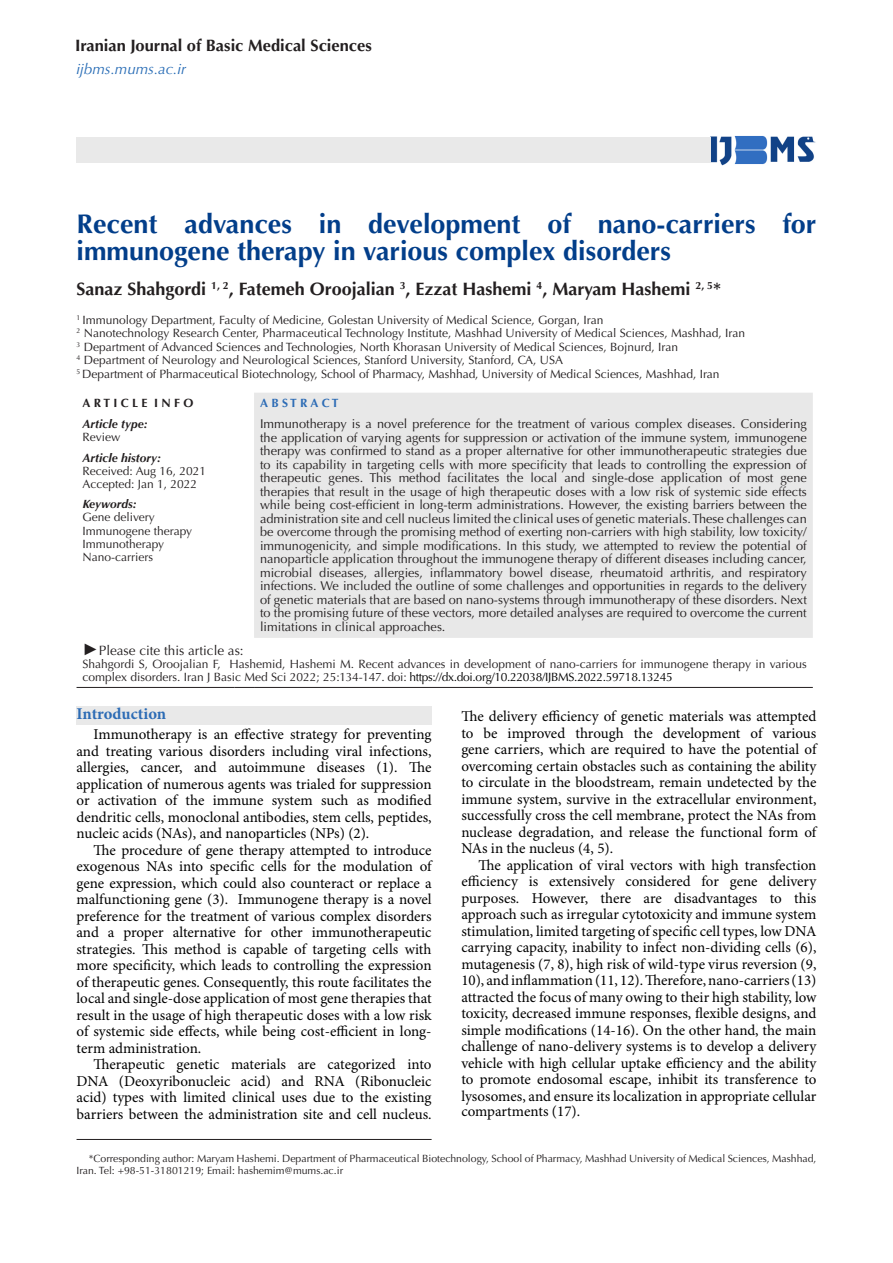
<style>
.page{position:relative;width:893px;height:1263px;background:#fff}
.page>*{position:absolute;margin:0;border:0;box-sizing:border-box;transform-origin:0 0}
.t1{font:700 27px/27px "Optima LT Std";color:#023e8a}
.t2{font:700 18px "Optima LT Std";color:#231f20}
.t3{font:700 16.5px "Optima LT Std";color:#231f20}
.t4{font:700 16.5px "Minion Pro";letter-spacing:-.005em;color:#2d6cb5}
.Body{font:15px/16.5px "Minion Pro";color:#000;text-align:justify}
.t5{font:italic 15px "Optima LT Std";color:#296db6}
.t6{font:13.5px "Optima LT Std";color:#231f20}
.t7{font:12.75px/13.5px "Optima LT Std";color:#231f20;text-align:justify}
.Body_Text{font:12px/13px "Optima LT Std";color:#231f20}
.t8{font:italic 700 12px "Optima LT Std";color:#231f20}
.t9{font:700 12px "Optima LT Std";color:#231f20}
.t10{font:700 12px "Optima LT Std";color:#2d6cb5}
.t11{font:10.5px/12.6px "Optima LT Std";color:#231f20}
.s1{font-family:"Times New Roman";font-style:italic;font-size:16.5px}
.s2{color:#000}
</style>
<div class="page">
<hr style="left:77px;top:1139px;width:355px;height:1px;background:#231f20">
<div style="left:254px;top:393px;width:559px;height:245px;background:#e8e8e8"></div>
<hr style="left:77px;top:687px;width:158px;height:1px;background:#231f20">
<svg style="left:235px;top:687px;width:19px;height:1px"></svg>
<hr style="left:254px;top:687px;width:559px;height:1px;background:#231f20">
<div style="left:77px;top:706px;width:355px;height:18px;background:#e9e9e9"></div>
<img style="left:710px;top:136px;width:106px;height:30px">
<div style="left:77px;top:137px;width:634px;height:26px;background:#e9e9e9"></div>
<p class="t3" style="left:75px;top:36px;width:298px">Iranian Journal of Basic Medical Sciences</p>
<p class="t5" style="left:77px;top:61px;width:111px">ijbms.mums.ac.ir</p>
<p class="t1" style="left:77px;top:211px;width:741px">Recent advances in development of nano-carriers for immunogene therapy in various complex disorders</p>
<p class="t2" style="left:77px;top:279px;width:646px">Sanaz Shahgordi <sup>1,</sup> <sup>2</sup>, Fatemeh Oroojalian <sup>3</sup>, Ezzat Hashemi <sup>4</sup>, Maryam Hashemi <sup>2,</sup> <sup>5</sup>*</p>
<p class="Body_Text" style="left:77px;top:313px;width:528px"><sup>1</sup> Immunology Department, Faculty of Medicine, Golestan University of Medical Science, Gorgan, Iran</p>
<p class="Body_Text" style="left:77px;top:327px;width:670px"><sup>2</sup> Nanotechnology Research Center, Pharmaceutical Technology Institute, Mashhad University of Medical Sciences, Mashhad, Iran</p>
<p class="Body_Text" style="left:77px;top:340px;width:603px"><sup>3</sup> Department of Advanced Sciences and Technologies, North Khorasan University of Medical Sciences, Bojnurd, Iran</p>
<p class="Body_Text" style="left:77px;top:354px;width:488px"><sup>4</sup> Department of Neurology and Neurological Sciences, Stanford University, Stanford, CA, USA</p>
<p class="Body_Text" style="left:77px;top:367px;width:644px"><sup>5</sup> Department of Pharmaceutical Biotechnology, School of Pharmacy, Mashhad, University of Medical Sciences, Mashhad, Iran</p>
<p class="t9" style="left:83px;top:395px;width:112px">A R T I C L E I N F O</p>
<p class="t10" style="left:260px;top:395px;width:80px">A B S T R A C T</p>
<p class="t8" style="left:83px;top:416px;width:67px">Article type:</p>
<p class="Body_Text" style="left:83px;top:430px;width:40px">Review</p>
<p class="t7" style="left:260px;top:417px;width:548px">Immunotherapy is a novel preference for the treatment of various complex diseases. Considering the application of varying agents for suppression or activation of the immune system, immunogene therapy was confirmed to stand as a proper alternative for other immunotherapeutic strategies due to its capability in targeting cells with more specificity that leads to controlling the expression of therapeutic genes. This method facilitates the local and single-dose application of most gene therapies that result in the usage of high therapeutic doses with a low risk of systemic side effects while being cost-efficient in long-term administrations. However, the existing barriers between the administration site and cell nucleus limited the clinical uses of genetic materials. These challenges can be overcome through the promising method of exerting non-carriers with high stability, low toxicity/ immunogenicity, and simple modifications. In this study, we attempted to review the potential of nanoparticle application throughout the immunogene therapy of different diseases including cancer, microbial diseases, allergies, inflammatory bowel disease, rheumatoid arthritis, and respiratory infections. We included the outline of some challenges and opportunities in regards to the delivery of genetic materials that are based on nano-systems through immunotherapy of these disorders. Next to the promising future of these vectors, more detailed analyses are required to overcome the current limitations in clinical approaches.</p>
<p class="t8" style="left:83px;top:450px;width:80px">Article history:</p>
<p class="Body_Text" style="left:83px;top:464px;width:125px">Received: Aug 16, 2021</p>
<p class="Body_Text" style="left:83px;top:477px;width:116px">Accepted: Jan 1, 2022</p>
<p class="t8" style="left:83px;top:497px;width:56px">Keywords:</p>
<p class="Body_Text" style="left:83px;top:511px;width:74px">Gene delivery</p>
<p class="Body_Text" style="left:83px;top:524px;width:111px">Immunogene therapy</p>
<p class="Body_Text" style="left:83px;top:537px;width:83px">Immunotherapy</p>
<p class="Body_Text" style="left:83px;top:550px;width:72px">Nano-carriers</p>
<p class="t6" style="left:83px;top:643px;width:163px"><span class="s1">►</span>Please cite this article as:</p>
<p class="Body_Text" style="left:83px;top:658px;width:726px">Shahgordi S, Oroojalian F, Hashemid, Hashemi M. Recent advances in development of nano-carriers for immunogene therapy in various complex disorders. Iran J Basic Med Sci 2022; 25:134-147. doi: <span class="s2">https://dx.doi.org/10.22038/IJBMS.2022.59718.13245</span></p>
<p class="t4" style="left:77px;top:702px;width:91px">Introduction</p>
<p class="Body" style="left:77px;top:727px;width:357px;text-indent:17px">Immunotherapy is an effective strategy for preventing and treating various disorders including viral infections, allergies, cancer, and autoimmune diseases (1). The application of numerous agents was trialed for suppression or activation of the immune system such as modified dendritic cells, monoclonal antibodies, stem cells, peptides, nucleic acids (NAs), and nanoparticles (NPs) (2).</p>
<p class="Body" style="left:77px;top:842px;width:357px;text-indent:17px">The procedure of gene therapy attempted to introduce exogenous NAs into specific cells for the modulation of gene expression, which could also counteract or replace a malfunctioning gene (3). Immunogene therapy is a novel preference for the treatment of various complex disorders and a proper alternative for other immunotherapeutic strategies. This method is capable of targeting cells with more specificity, which leads to controlling the expression of therapeutic genes. Consequently, this route facilitates the local and single-dose application of most gene therapies that result in the usage of high therapeutic doses with a low risk of systemic side effects, while being cost-efficient in long&shy;term administration.</p>
<p class="Body" style="left:77px;top:1057px;width:357px;text-indent:17px">Therapeutic genetic materials are categorized into DNA (Deoxyribonucleic acid) and RNA (Ribonucleic acid) types with limited clinical uses due to the existing barriers between the administration site and cell nucleus.</p>
<p class="Body" style="left:461px;top:709px;width:357px">The delivery efficiency of genetic materials was attempted to be improved through the development of various gene carriers, which are required to have the potential of overcoming certain obstacles such as containing the ability to circulate in the bloodstream, remain undetected by the immune system, survive in the extracellular environment, successfully cross the cell membrane, protect the NAs from nuclease degradation, and release the functional form of NAs in the nucleus (4, 5).</p>
<p class="Body" style="left:461px;top:857px;width:357px;text-indent:17px">The application of viral vectors with high transfection efficiency is extensively considered for gene delivery purposes. However, there are disadvantages to this approach such as irregular cytotoxicity and immune system stimulation, limited targeting of specific cell types, low DNA carrying capacity, inability to infect non-dividing cells (6), mutagenesis (7, 8), high risk of wild-type virus reversion (9, 10), and inflammation (11, 12). Therefore, nano-carriers (13) attracted the focus of many owing to their high stability, low toxicity, decreased immune responses, flexible designs, and simple modifications (14-16). On the other hand, the main challenge of nano-delivery systems is to develop a delivery vehicle with high cellular uptake efficiency and the ability to promote endosomal escape, inhibit its transference to lysosomes, and ensure its localization in appropriate cellular compartments (17).</p>
<p class="t11" style="left:77px;top:1152px;width:741px;text-indent:12px">*Corresponding author: Maryam Hashemi. Department of Pharmaceutical Biotechnology, School of Pharmacy, Mashhad University of Medical Sciences, Mashhad,<br>Iran. Tel: +98-51-31801219; Email: hashemim@mums.ac.ir</p>
</div>
